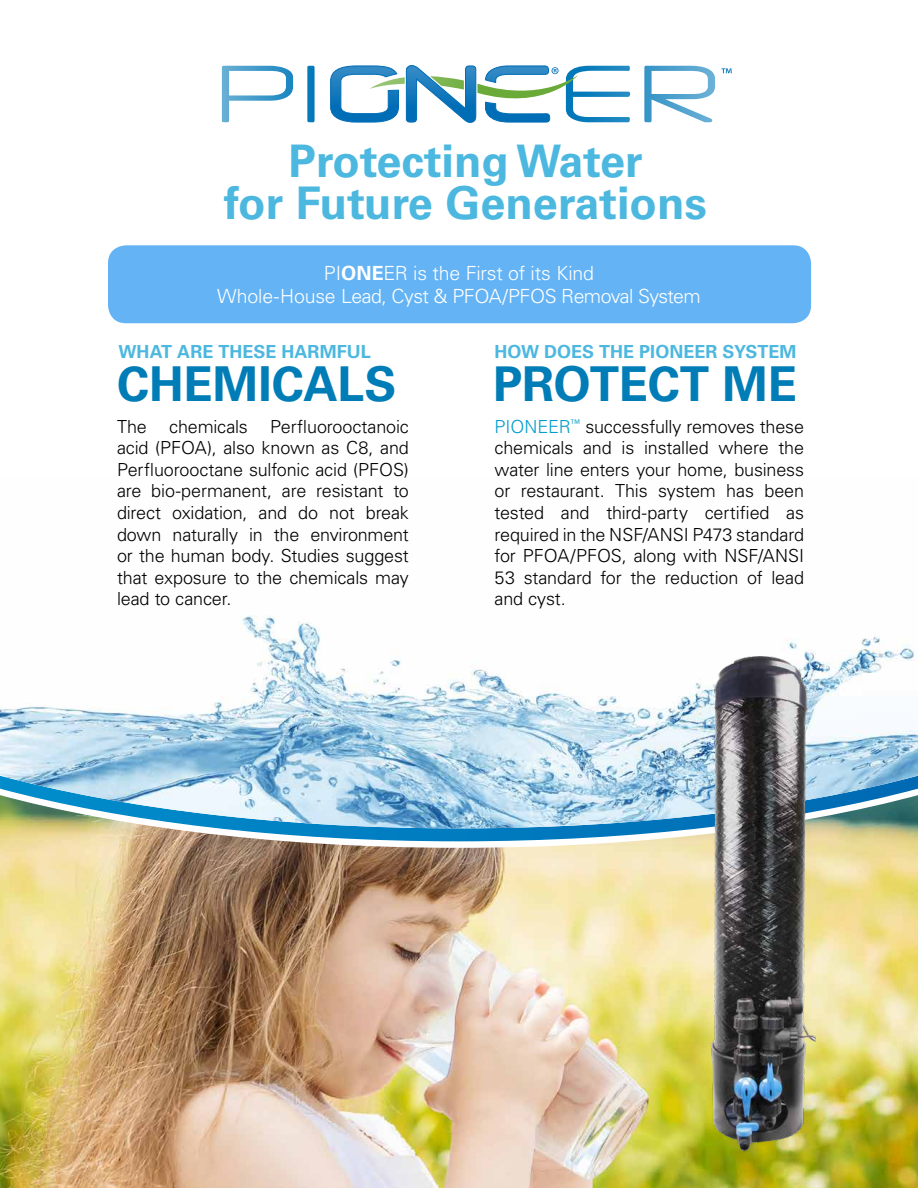
<style>
.page{position:relative;width:918px;height:1188px;background:#fff}
.page>*{position:absolute;margin:0;border:0;box-sizing:border-box;transform-origin:0 0}
.t1{font:700 48px "Univers LT Std";letter-spacing:-.005em;color:#007cb6}
.t2{font:700 45px/42px "Univers LT Std";color:#4cb8df;text-align:center}
.t3{font:300 19.5px/23.4px "Univers LT Std";letter-spacing:-.02em;color:#fff;text-align:center}
.t4{font:300 18px/21.6px "Univers LT Std";letter-spacing:-.01em;color:#000;text-align:justify}
.t5{font:700 18px "Univers LT Std";color:#4cb8df}
.s1{font-weight:700}
.s2{color:#039ccd}
</style>
<div class="page">
<img style="left:0;top:848px;width:918px;height:340px">
<svg style="left:0;top:828px;width:918px;height:13px"></svg>
<img style="left:0;top:615px;width:918px;height:213px">
<div style="left:108px;top:245px;width:703px;height:78px;background:#64b3f5;border-radius:18px"></div>
<svg style="left:721px;top:68px;width:11px;height:5px"></svg>
<svg style="left:222px;top:66px;width:71px;height:56px"></svg>
<svg style="left:307px;top:66px;width:8px;height:56px"></svg>
<svg style="left:644px;top:66px;width:71px;height:56px"></svg>
<svg style="left:330px;top:65px;width:300px;height:58px"></svg>
<img style="left:709px;top:638px;width:107px;height:523px">
<h2 class="t2" style="left:224px;top:141px;width:484px">Protecting Water<br>for Future Generations</h2>
<p class="t3" style="left:217px;top:261px;width:485px">PI<span class="s1">ONE</span>ER is the First of its Kind<br>Whole-House Lead, Cyst &amp; PFOA/PFOS Removal System</p>
<p class="t5" style="left:118px;top:342px;width:254px">WHAT ARE THESE HARMFUL</p>
<p class="t5" style="left:495px;top:342px;width:304px">HOW DOES THE PIONEER SYSTEM</p>
<h1 class="t1" style="left:117px;top:356px;width:281px">CHEMICALS</h1>
<h1 class="t1" style="left:493px;top:356px;width:305px">PROTECT ME</h1>
<p class="t4" style="left:117px;top:415px;width:293px">The chemicals Perfluorooctanoic acid (PFOA), also known as C8, and Perfluorooctane sulfonic acid (PFOS) are bio-permanent, are resistant to direct oxidation, and do not break down naturally in the environment or the human body. Studies suggest that exposure to the chemicals may lead to cancer.</p>
<p class="t4" style="left:495px;top:415px;width:311px"><span class="s2">PIONEER</span><sup>™</sup> successfully removes these chemicals and is installed where the water line enters your home, business or restaurant. This system has been tested and third-party certified as required in the NSF/ANSI P473 standard for PFOA/PFOS, along with NSF/ANSI 53 standard for the reduction of lead and cyst.</p>
</div>
